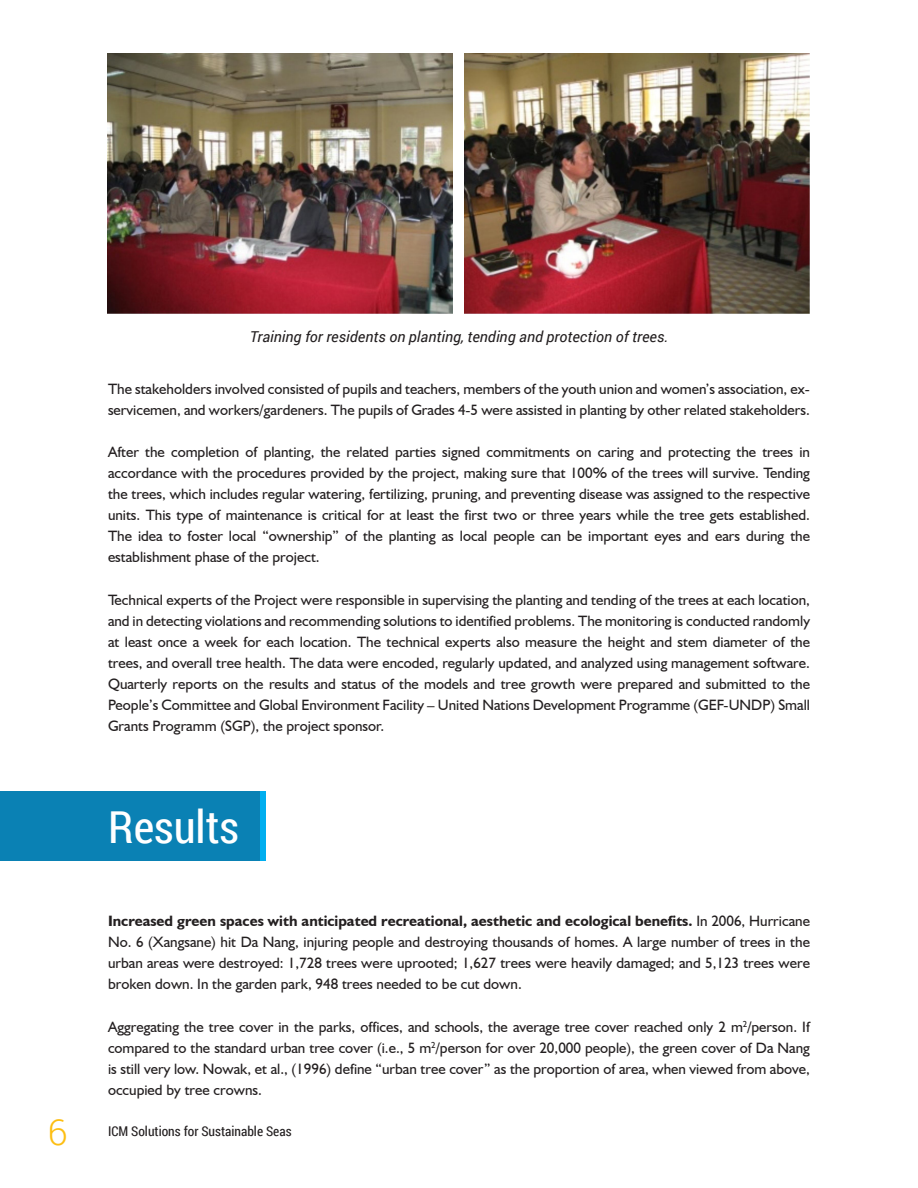
<style>
.page{position:relative;width:918px;height:1188px;background:#fff}
.page>*{position:absolute;margin:0;border:0;box-sizing:border-box;transform-origin:0 0}
.t1{font:45px "Roboto Condensed";color:#fff}
.t2{font:300 36px "Roboto";color:#fdbe12}
.Body_text_no_indent{font:15px/21px "Humanist 521 BT";color:#231f20;text-align:justify}
.Table_Figure{font:italic 15px "Roboto";color:#231f20}
.t3{font:13.5px "Roboto Condensed";color:#231f20}
.s1{font-weight:700}
</style>
<div class="page">
<div style="left:0;top:792px;width:260px;height:69px;background:#0a81b4"></div>
<div style="left:260px;top:792px;width:6px;height:69px;background:#00aeef"></div>
<img style="left:108px;top:54px;width:344px;height:259px">
<img style="left:465px;top:54px;width:345px;height:259px">
<p class="Table_Figure" style="left:250px;top:327px;width:420px">Training for residents on planting, tending and protection of trees.</p>
<p class="Body_text_no_indent" style="left:108px;top:378px;width:704px">The stakeholders involved consisted of pupils and teachers, members of the youth union and women’s association, ex&shy;servicemen, and workers/gardeners. The pupils of Grades 4-5 were assisted in planting by other related stakeholders.</p>
<p class="Body_text_no_indent" style="left:108px;top:441px;width:704px">After the completion of planting, the related parties signed commitments on caring and protecting the trees in accordance with the procedures provided by the project, making sure that 100% of the trees will survive. Tending the trees, which includes regular watering, fertilizing, pruning, and preventing disease was assigned to the respective units. This type of maintenance is critical for at least the first two or three years while the tree gets established.<br>The idea to foster local “ownership” of the planting as local people can be important eyes and ears during the establishment phase of the project.</p>
<p class="Body_text_no_indent" style="left:108px;top:589px;width:704px">Technical experts of the Project were responsible in supervising the planting and tending of the trees at each location, and in detecting violations and recommending solutions to identified problems. The monitoring is conducted randomly at least once a week for each location. The technical experts also measure the height and stem diameter of the trees, and overall tree health. The data were encoded, regularly updated, and analyzed using management software.<br>Quarterly reports on the results and status of the models and tree growth were prepared and submitted to the People’s Committee and Global Environment Facility – United Nations Development Programme (GEF-UNDP) Small Grants Programm (SGP), the project sponsor.</p>
<p class="t1" style="left:108px;top:796px;width:132px">Results</p>
<p class="Body_text_no_indent" style="left:108px;top:910px;width:704px"><span class="s1">Increased green spaces with anticipated recreational, aesthetic and ecological benefits.</span> In 2006, Hurricane No. 6 (Xangsane) hit Da Nang, injuring people and destroying thousands of homes. A large number of trees in the urban areas were destroyed: 1,728 trees were uprooted; 1,627 trees were heavily damaged; and 5,123 trees were broken down. In the garden park, 948 trees needed to be cut down.</p>
<p class="Body_text_no_indent" style="left:108px;top:1016px;width:704px">Aggregating the tree cover in the parks, offices, and schools, the average tree cover reached only 2 m<sup>2</sup>/person. If compared to the standard urban tree cover (i.e., 5 m<sup>2</sup>/person for over 20,000 people), the green cover of Da Nang is still very low. Nowak, et al., (1996) define “urban tree cover” as the proportion of area, when viewed from above, occupied by tree crowns.</p>
<h2 class="t2" style="left:48px;top:1107px;width:21px">6</h2>
<p class="t3" style="left:108px;top:1122px;width:185px">ICM Solutions for Sustainable Seas</p>
</div>
